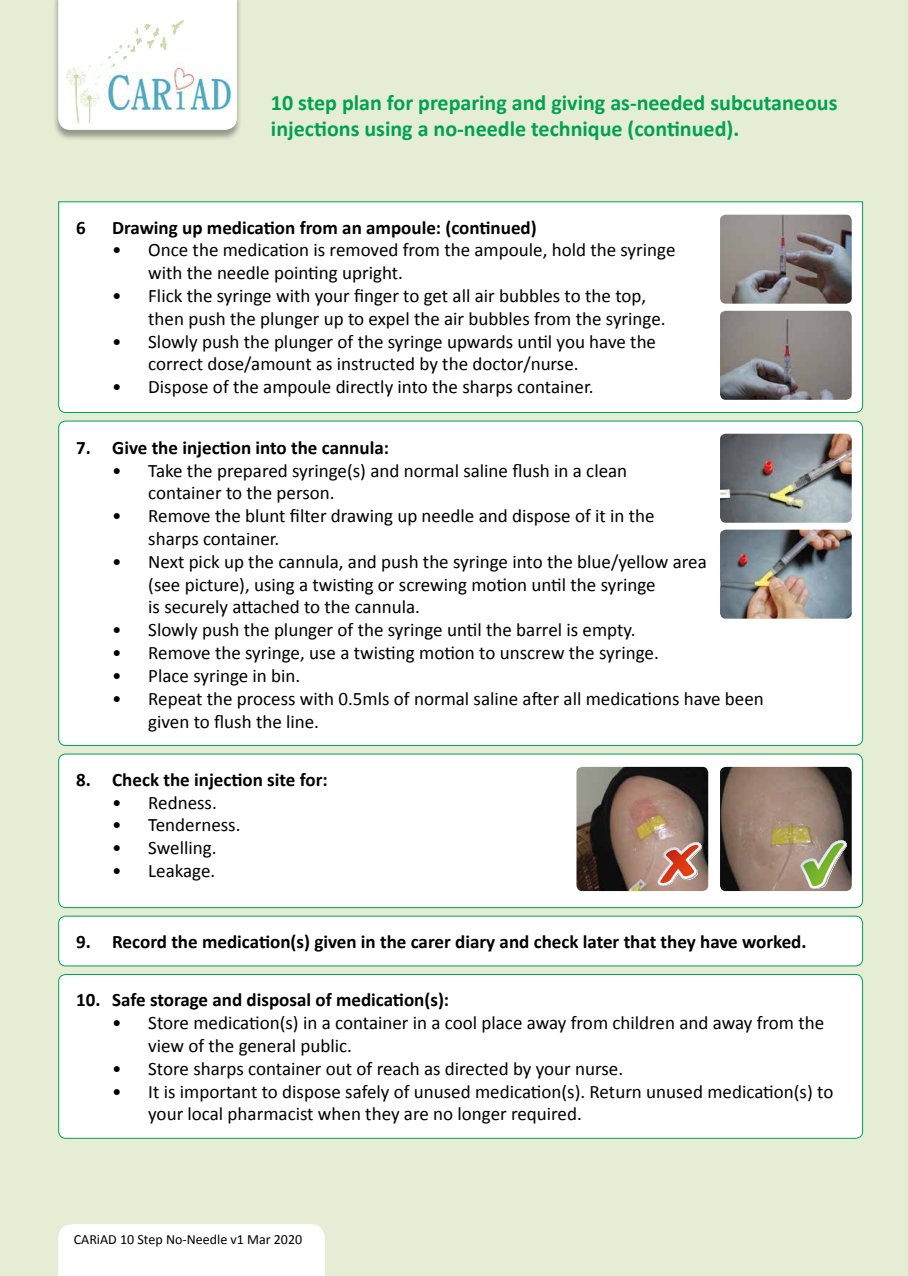
<style>
.page{position:relative;width:908px;height:1276px;background:#fff}
.page>*{position:absolute;margin:0;border:0;box-sizing:border-box;transform-origin:0 0}
.t1{font:700 22px/26.4px "Calibri";color:#00a252}
.t2{font:19px/22.8px "Calibri";color:#000}
.t3{font:700 19px "Calibri";color:#000}
.t4{font:14px "Calibri";color:#000}
</style>
<div class="page">
<div style="left:0;top:0;width:907px;height:1276px;background:#e5edd5"></div>
<div style="left:53px;top:0;width:189px;height:141px;background:#000;opacity:.35"></div>
<svg style="left:58px;top:0;width:179px;height:130px;background:#f3f8f8"></svg>
<div style="left:58px;top:1224px;width:267px;height:52px;background:#fff"></div>
<div style="left:58px;top:201px;width:805px;height:212px;background:#fff"></div>
<img style="left:719px;top:215px;width:132px;height:89px">
<img style="left:719px;top:311px;width:132px;height:89px">
<div style="left:59px;top:421px;width:803px;height:324px;background:#fff;border-radius:7px"></div>
<img style="left:720px;top:434px;width:131px;height:89px">
<img style="left:720px;top:529px;width:131px;height:89px">
<div style="left:59px;top:754px;width:803px;height:153px;background:#fff;border-radius:7px"></div>
<div style="left:58px;top:753px;width:804px;height:155px;border:1px solid #00a252;border-radius:7px"></div>
<img style="left:720px;top:767px;width:131px;height:124px">
<img style="left:576px;top:767px;width:132px;height:124px">
<div style="left:59px;top:916px;width:803px;height:50px;background:#fff;border-radius:7px"></div>
<div style="left:58px;top:915px;width:804px;height:51px;border:1px solid #00a252;border-radius:7px"></div>
<div style="left:59px;top:974px;width:803px;height:164px;background:#fff;border-radius:7px"></div>
<div style="left:58px;top:974px;width:804px;height:164px;border:1px solid #00a252;border-radius:7px"></div>
<svg style="left:657px;top:842px;width:44px;height:44px;background:#c98b7c"></svg>
<svg style="left:800px;top:840px;width:46px;height:48px;background:#9ba178"></svg>
<p class="t1" style="left:271px;top:89px;width:567px">10 step plan for preparing and giving as-needed subcutaneous injections using a no-needle technique (continued).</p>
<p class="t3" style="left:76px;top:215px;width:11px">6</p>
<p class="t3" style="left:112px;top:215px;width:426px">Drawing up medication from an ampoule: (continued)</p>
<p class="t2" style="left:148px;top:238px;width:528px;text-indent:-36px">• Once the medication is removed from the ampoule, hold the syringe with the needle pointing upright.</p>
<p class="t2" style="left:148px;top:283px;width:518px;text-indent:-36px">• Flick the syringe with your finger to get all air bubbles to the top, then push the plunger up to expel the air bubbles from the syringe.</p>
<p class="t2" style="left:148px;top:329px;width:509px;text-indent:-36px">• Slowly push the plunger of the syringe upwards until you have the correct dose/amount as instructed by the doctor/nurse.</p>
<p class="t2" style="left:112px;top:375px;width:482px">• Dispose of the ampoule directly into the sharps container.</p>
<p class="t3" style="left:76px;top:436px;width:314px">7. Give the injection into the cannula:</p>
<p class="t2" style="left:148px;top:458px;width:480px;text-indent:-36px">• Take the prepared syringe(s) and normal saline flush in a clean container to the person.</p>
<p class="t2" style="left:148px;top:503px;width:507px;text-indent:-36px">• Remove the blunt filter drawing up needle and dispose of it in the sharps container.</p>
<p class="t2" style="left:148px;top:549px;width:560px;text-indent:-36px">• Next pick up the cannula, and push the syringe into the blue/yellow area (see picture), using a twisting or screwing motion until the syringe<br>is securely attached to the cannula.</p>
<p class="t2" style="left:112px;top:617px;width:524px">• Slowly push the plunger of the syringe until the barrel is empty.</p>
<p class="t2" style="left:112px;top:640px;width:548px">• Remove the syringe, use a twisting motion to unscrew the syringe.</p>
<p class="t2" style="left:112px;top:663px;width:189px">• Place syringe in bin.</p>
<p class="t2" style="left:148px;top:686px;width:616px;text-indent:-36px">• Repeat the process with 0.5mls of normal saline after all medications have been given to flush the line.</p>
<p class="t3" style="left:76px;top:767px;width:253px">8. Check the injection site for:</p>
<p class="t2" style="left:112px;top:790px;width:106px">• Redness.</p>
<p class="t2" style="left:112px;top:813px;width:130px">• Tenderness.</p>
<p class="t2" style="left:112px;top:835px;width:106px">• Swelling.</p>
<p class="t2" style="left:112px;top:858px;width:104px">• Leakage.</p>
<p class="t3" style="left:76px;top:930px;width:731px">9. Record the medication(s) given in the carer diary and check later that they have worked.</p>
<p class="t3" style="left:76px;top:988px;width:374px">10. Safe storage and disposal of medication(s):</p>
<p class="t2" style="left:148px;top:1010px;width:677px;text-indent:-36px">• Store medication(s) in a container in a cool place away from children and away from the view of the general public.</p>
<p class="t2" style="left:112px;top:1056px;width:512px">• Store sharps container out of reach as directed by your nurse.</p>
<p class="t2" style="left:148px;top:1079px;width:686px;text-indent:-36px">• It is important to dispose safely of unused medication(s). Return unused medication(s) to your local pharmacist when they are no longer required.</p>
<p class="t4" style="left:74px;top:1230px;width:230px">CARiAD 10 Step No-Needle v1 Mar 2020</p>
</div>
